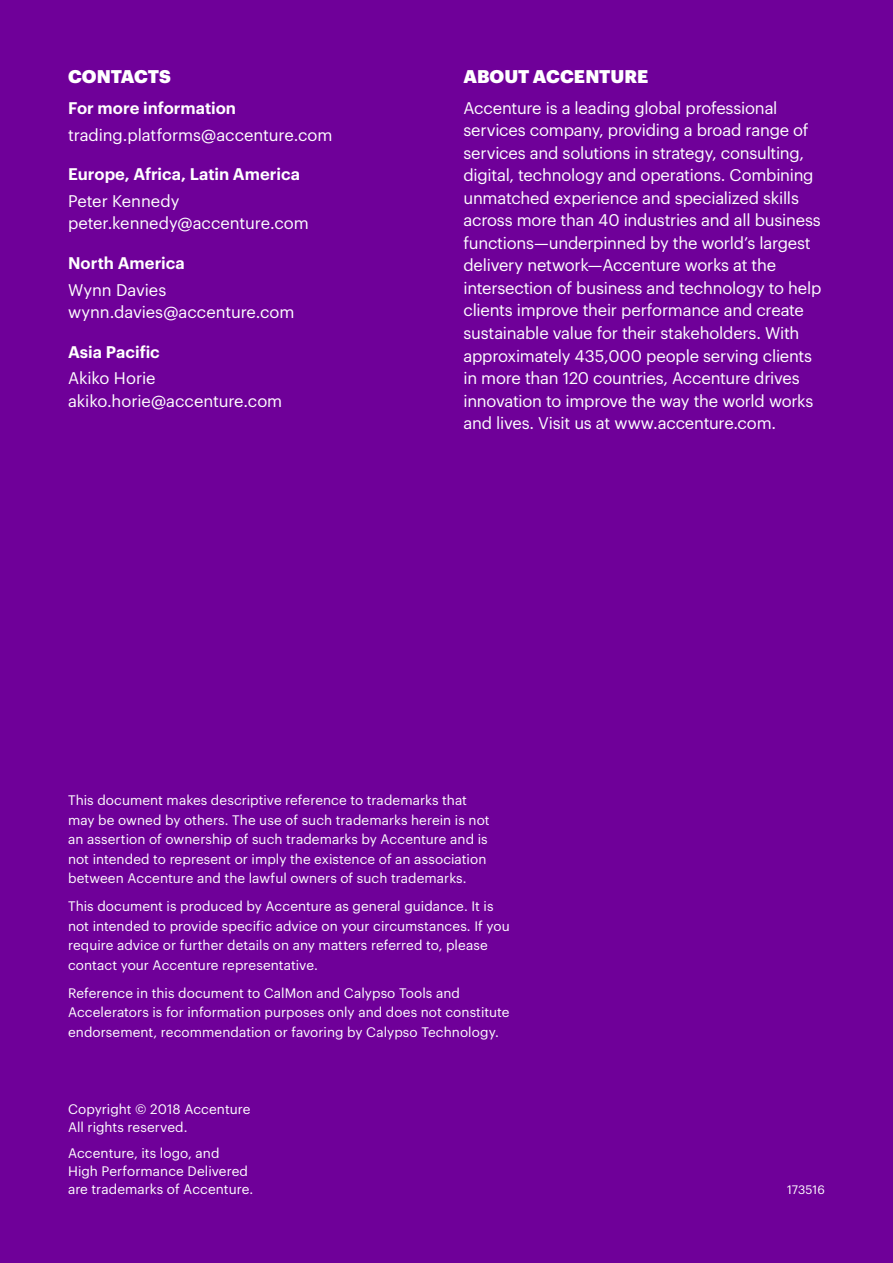
<style>
.page{position:relative;width:893px;height:1263px;background:#6f0099}
.page>*{position:absolute;margin:0;border:0;box-sizing:border-box;transform-origin:0 0}
.t1{font:900 18px "Graphik";color:#fff}
.t2{font:16.5px/22.5px "Graphik";letter-spacing:-.01em;color:#fff}
.t3{font:600 16.5px "Graphik";color:#fff}
.t4{font:13.5px/19.5px "Graphik";letter-spacing:.005em;color:#fff}
.t5{font:12px "Graphik";color:#fff}
</style>
<div class="page">
<h1 class="t1" style="left:68px;top:62px;width:104px">CONTACTS</h1>
<p class="t3" style="left:68px;top:95px;width:170px">For more information</p>
<p class="t2" style="left:68px;top:122px;width:266px">trading.platforms@accenture.com</p>
<p class="t3" style="left:68px;top:162px;width:233px">Europe, Africa, Latin America</p>
<p class="t2" style="left:68px;top:188px;width:242px">Peter Kennedy peter.kennedy@accenture.com</p>
<p class="t3" style="left:68px;top:250px;width:118px">North America</p>
<p class="t2" style="left:68px;top:277px;width:228px">Wynn Davies wynn.davies@accenture.com</p>
<p class="t3" style="left:68px;top:339px;width:93px">Asia Pacific</p>
<p class="t2" style="left:68px;top:366px;width:216px">Akiko Horie akiko.horie@accenture.com</p>
<h1 class="t1" style="left:464px;top:62px;width:186px">ABOUT ACCENTURE</h1>
<p class="t2" style="left:463px;top:95px;width:359px">Accenture is a leading global professional services company, providing a broad range of services and solutions in strategy, consulting, digital, technology and operations. Combining unmatched experience and specialized skills across more than 40 industries and all business functions—underpinned by the world’s largest delivery network—Accenture works at the intersection of business and technology to help clients improve their performance and create sustainable value for their stakeholders. With approximately 435,000 people serving clients in more than 120 countries, Accenture drives innovation to improve the way the world works and lives. Visit us at www.accenture.com.</p>
<p class="t4" style="left:68px;top:789px;width:423px">This document makes descriptive reference to trademarks that may be owned by others. The use of such trademarks herein is not an assertion of ownership of such trademarks by Accenture and is not intended to represent or imply the existence of an association between Accenture and the lawful owners of such trademarks.</p>
<p class="t4" style="left:68px;top:895px;width:443px">This document is produced by Accenture as general guidance. It is not intended to provide specific advice on your circumstances. If you require advice or further details on any matters referred to, please contact your Accenture representative.</p>
<p class="t4" style="left:68px;top:982px;width:443px">Reference in this document to CalMon and Calypso Tools and<br>Accelerators is for information purposes only and does not constitute endorsement, recommendation or favoring by Calypso Technology.</p>
<p class="t4" style="left:68px;top:1098px;width:184px;line-height:18px">Copyright © 2018 Accenture<br>All rights reserved.</p>
<p class="t4" style="left:68px;top:1143px;width:187px;line-height:18px">Accenture, its logo, and<br>High Performance Delivered are trademarks of Accenture.</p>
<p class="t5" style="left:787px;top:1181px;width:39px">173516</p>
</div>
